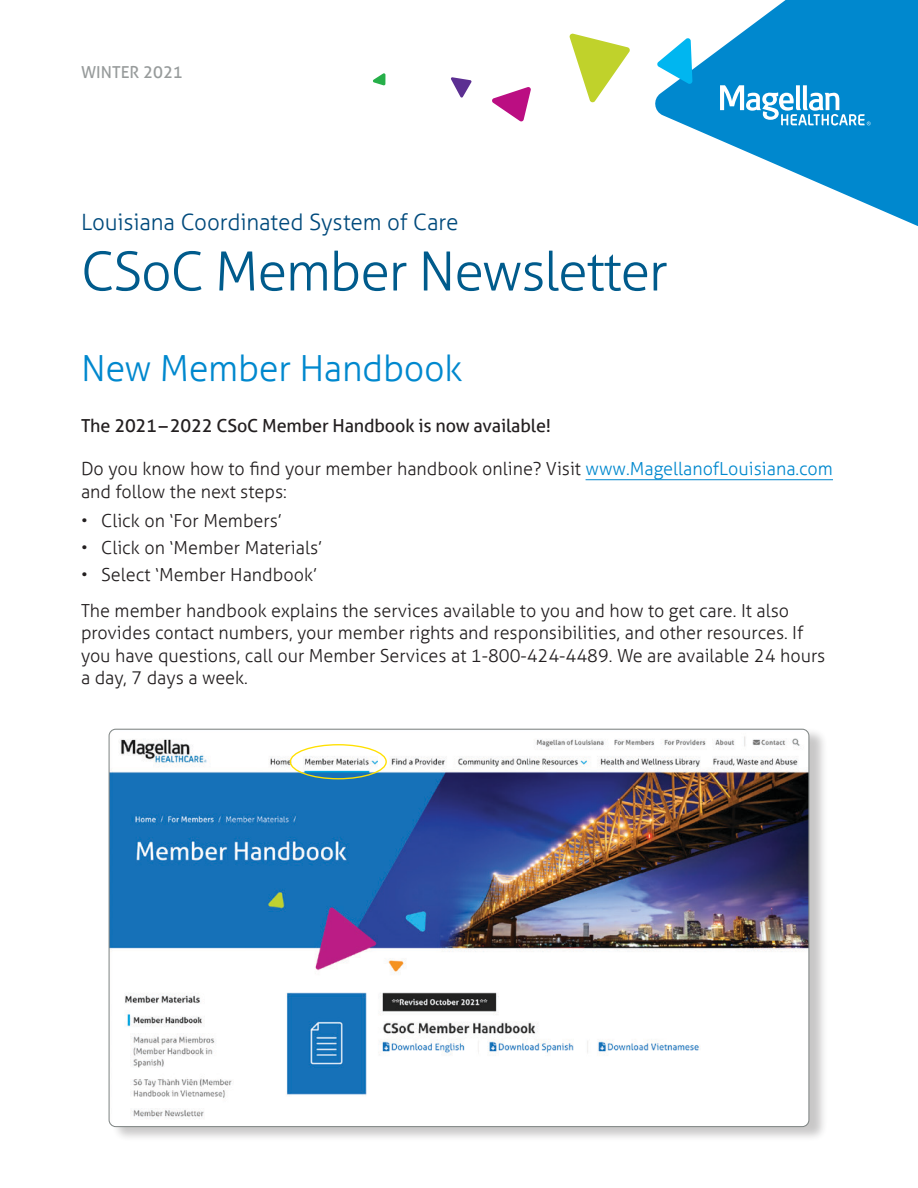
<style>
.page{position:relative;width:918px;height:1188px;background:#fff}
.page>*{position:absolute;margin:0;border:0;box-sizing:border-box;transform-origin:0 0}
.Headline{font:300 54px "Aller";letter-spacing:-.025em;color:#005b8c}
.t1{font:300 36px "Aller";letter-spacing:-.01em;color:#0088ce}
.Headline-2{font:300 22.5px "Aller";letter-spacing:-.005em;color:#004a7c}
.Body_copy{font:300 18px/22.5px "Aller";color:#231f20}
.Intro_text{font:18px "Aller";letter-spacing:-.01em;color:#231f20}
.Footer_URL{font:16.5px "Aller";color:#979b9b}
.s1{color:#0088ce}
</style>
<div class="page">
<svg style="left:655px;top:0;width:263px;height:226px;fill:#0088ce"></svg>
<svg style="left:451px;top:77px;width:21px;height:21px"></svg>
<svg style="left:373px;top:73px;width:12px;height:13px"></svg>
<svg style="left:569px;top:33px;width:61px;height:70px"></svg>
<svg style="left:657px;top:37px;width:36px;height:48px"></svg>
<svg style="left:492px;top:87px;width:39px;height:35px"></svg>
<svg style="left:720px;top:85px;width:151px;height:41px"></svg>
<hr style="left:586px;top:479px;width:247px;height:1px;background:#0088ce">
<div style="left:111px;top:728px;width:717px;height:414px;background:#231f20;opacity:.25"></div>
<img style="left:109px;top:729px;width:700px;height:398px">
<div style="left:290px;top:744px;width:97px;height:35px;border:1px solid #ffe000;border-radius:50%"></div>
<p class="Footer_URL" style="left:81px;top:62px;width:103px">WINTER 2021</p>
<p class="Headline-2" style="left:81px;top:209px;width:379px">Louisiana Coordinated System of Care</p>
<p class="Headline" style="left:81px;top:239px;width:588px">CSoC Member Newsletter</p>
<p class="t1" style="left:81px;top:347px;width:383px">New Member Handbook</p>
<p class="Intro_text" style="left:81px;top:415px;width:472px">The 2021–2022 CSoC Member Handbook is now available!</p>
<p class="Body_copy" style="left:81px;top:458px;width:754px">Do you know how to find your member handbook online? Visit <span class="s1">www.MagellanofLouisiana.com </span>and follow the next steps:</p>
<p class="Body_copy" style="left:81px;top:509px;width:202px">• Click on ‘For Members’</p>
<p class="Body_copy" style="left:81px;top:536px;width:243px">• Click on ‘Member Materials’</p>
<p class="Body_copy" style="left:81px;top:563px;width:238px">• Select ‘Member Handbook’</p>
<p class="Body_copy" style="left:81px;top:599px;width:746px">The member handbook explains the services available to you and how to get care. It also provides contact numbers, your member rights and responsibilities, and other resources. If you have questions, call our Member Services at 1-800-424-4489. We are available 24 hours a day, 7 days a week.</p>
</div>
